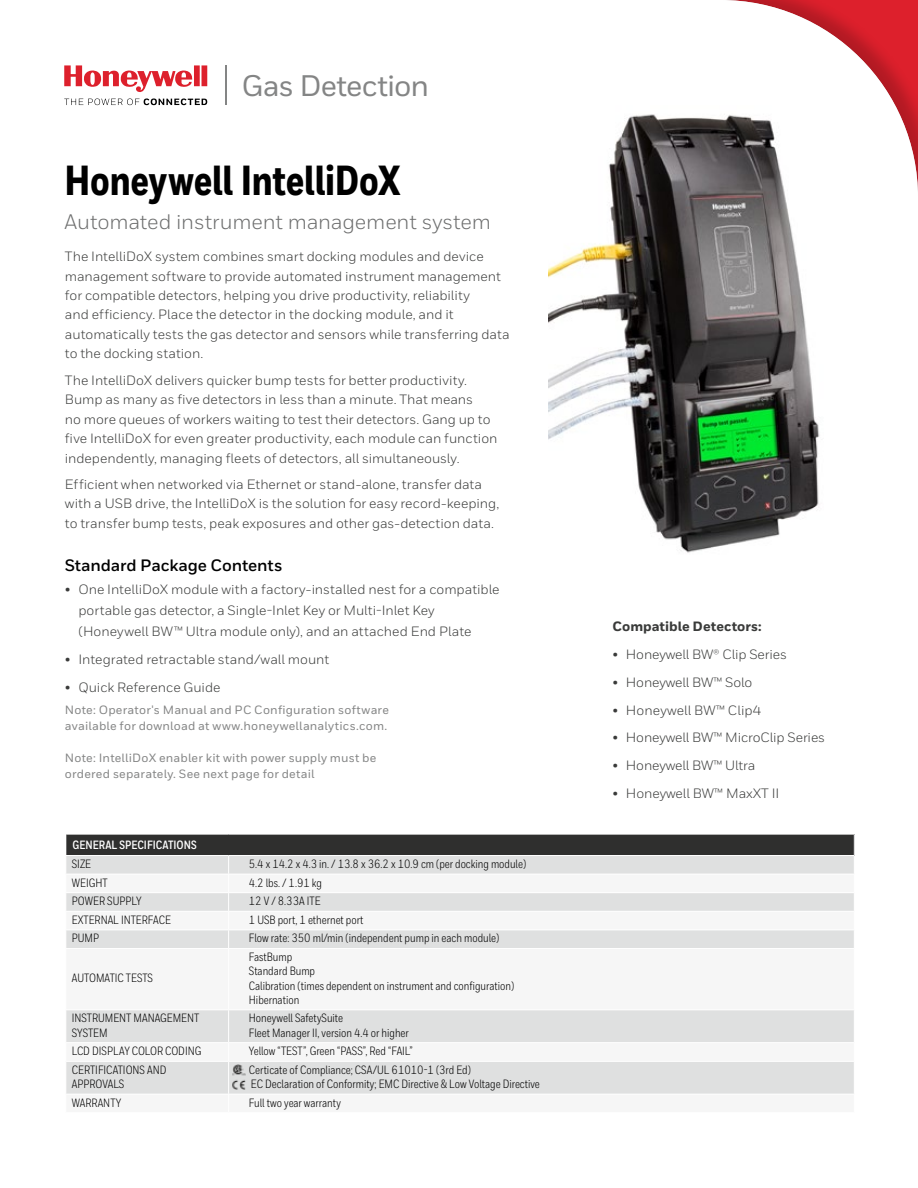
<style>
.page{position:relative;width:918px;height:1188px;background:#fff}
.page>*{position:absolute;margin:0;border:0;box-sizing:border-box;transform-origin:0 0}
.t1{font:800 42px "Honeywell Cond";letter-spacing:-.005em;color:#000}
.t2{font:500 29.7px "Honeywell Sans";letter-spacing:-.03em;color:#848585}
.t3{font:21px "Honeywell Sans";letter-spacing:-.005em;color:#6d6e6e}
.t4{font:700 16.5px "Honeywell Sans";letter-spacing:-.01em;color:#000}
.t5{font:13.5px/19.5px "Honeywell Sans";color:#3a3b3a}
.t6{font:800 13.5px "Honeywell Sans";color:#3a3b3a}
.t7{font:13.5px "Honeywell Sans Web";letter-spacing:-.005em;color:#3a3b3a}
.t8{font:12px/14.2px "Honeywell Cond";color:#000}
.t9{font:500 12px/15.8px "Honeywell Sans";letter-spacing:.015em;color:#848585}
.t10{font:700 12px "Honeywell Cond";color:#fff}
.s1{font-family:"Honeywell Sans"}
</style>
<div class="page">
<svg style="left:64px;top:65px;width:143px;height:27px"></svg>
<svg style="left:64px;top:98px;width:143px;height:7px"></svg>
<hr style="left:225px;top:65px;width:2px;height:40px;background:#848585">
<img style="left:549px;top:114px;width:271px;height:439px">
<div style="left:66px;top:834px;width:788px;height:21px;background:#2f2f2e"></div>
<div style="left:66px;top:856px;width:788px;height:18px;background:#dfe0e0"></div>
<svg style="left:66px;top:893px;width:788px;height:201px"></svg>
<hr style="left:65px;top:911px;width:164px;height:1px;background:#fff">
<hr style="left:229px;top:911px;width:626px;height:1px;background:#fff">
<hr style="left:65px;top:930px;width:164px;height:1px;background:#fff">
<hr style="left:229px;top:930px;width:626px;height:1px;background:#fff">
<svg style="left:228px;top:856px;width:1px;height:92px"></svg>
<svg style="left:854px;top:835px;width:1px;height:20px"></svg>
<hr style="left:65px;top:948px;width:164px;height:1px;background:#fff">
<hr style="left:229px;top:948px;width:626px;height:1px;background:#fff">
<hr style="left:228px;top:949px;width:1px;height:60px;background:#fff">
<hr style="left:65px;top:1009px;width:164px;height:1px;background:#fff">
<hr style="left:229px;top:1009px;width:626px;height:1px;background:#fff">
<hr style="left:228px;top:1010px;width:1px;height:32px;background:#fff">
<hr style="left:65px;top:1042px;width:164px;height:1px;background:#fff">
<hr style="left:229px;top:1042px;width:626px;height:1px;background:#fff">
<svg style="left:228px;top:1043px;width:1px;height:18px"></svg>
<hr style="left:65px;top:1061px;width:164px;height:1px;background:#fff">
<hr style="left:229px;top:1061px;width:626px;height:1px;background:#fff">
<hr style="left:228px;top:1062px;width:1px;height:32px;background:#fff">
<hr style="left:65px;top:834px;width:164px;height:1px;background:#fff">
<hr style="left:229px;top:834px;width:626px;height:1px;background:#fff">
<img style="left:230px;top:1063px;width:15px;height:27px">
<h2 class="t2" style="left:242px;top:68px;width:189px">Gas Detection</h2>
<h1 class="t1" style="left:65px;top:155px;width:338px">Honeywell IntelliDoX</h1>
<h3 class="t3" style="left:65px;top:209px;width:428px">Automated instrument management system</h3>
<p class="t5" style="left:65px;top:247px;width:446px">The IntelliDoX system combines smart docking modules and device management software to provide automated instrument management for compatible detectors, helping you drive productivity, reliability<br>and efficiency. Place the detector in the docking module, and it automatically tests the gas detector and sensors while transferring data to the docking station.</p>
<p class="t5" style="left:65px;top:370px;width:434px">The IntelliDoX delivers quicker bump tests for better productivity.<br>Bump as many as five detectors in less than a minute. That means<br>no more queues of workers waiting to test their detectors. Gang up to five IntelliDoX for even greater productivity, each module can function independently, managing fleets of detectors, all simultaneously.</p>
<p class="t5" style="left:65px;top:475px;width:436px">Efficient when networked via Ethernet or stand-alone, transfer data with a USB drive, the IntelliDoX is the solution for easy record-keeping, to transfer bump tests, peak exposures and other gas-detection data.</p>
<p class="t4" style="left:65px;top:555px;width:219px">Standard Package Contents</p>
<p class="t5" style="left:78px;top:579px;width:423px;line-height:21px;text-indent:-14px">• One IntelliDoX module with a factory-installed nest for a compatible portable gas detector, a Single-Inlet Key or Multi-Inlet Key (Honeywell BW™ Ultra module only), and an attached End Plate</p>
<p class="t5" style="left:65px;top:650px;width:266px">• Integrated retractable stand/wall mount</p>
<p class="t5" style="left:65px;top:678px;width:157px">• Quick Reference Guide</p>
<p class="t9" style="left:65px;top:703px;width:326px">Note: Operator's Manual and PC Configuration software available for download at www.honeywellanalytics.com.</p>
<p class="t9" style="left:65px;top:750px;width:313px">Note: IntelliDoX enabler kit with power supply must be ordered separately. See next page for detail</p>
<p class="t10" style="left:73px;top:838px;width:126px">GENERAL SPECIFICATIONS</p>
<p class="t8" style="left:72px;top:857px;width:21px">SIZE</p>
<p class="t8" style="left:249px;top:857px;width:279px">5.4 x 14.2 x 4.3 in. / 13.8 x 36.2 x 10.9 cm (per docking module)</p>
<p class="t8" style="left:72px;top:875px;width:37px">WEIGHT</p>
<p class="t8" style="left:249px;top:875px;width:75px">4.2 lbs. / 1.91 kg</p>
<p class="t8" style="left:72px;top:894px;width:71px">POWER SUPPLY</p>
<p class="t8" style="left:249px;top:894px;width:73px">12 V / 8.33A ITE</p>
<p class="t8" style="left:72px;top:913px;width:101px">EXTERNAL INTERFACE</p>
<p class="t8" style="left:249px;top:913px;width:116px">1 USB port, 1 ethernet port</p>
<p class="t8" style="left:72px;top:931px;width:29px">PUMP</p>
<p class="t8" style="left:249px;top:931px;width:252px">Flow rate: 350 ml/min (independent pump in each module)</p>
<p class="t8" style="left:72px;top:971px;width:83px">AUTOMATIC TESTS</p>
<p class="t8" style="left:249px;top:950px;width:267px">FastBump<br>Standard Bump<br>Calibration (times dependent on instrument and configuration)<br>Hibernation</p>
<p class="t8" style="left:72px;top:1011px;width:129px">INSTRUMENT MANAGEMENT<br>SYSTEM</p>
<p class="t8" style="left:249px;top:1011px;width:162px">Honeywell SafetySuite<br>Fleet Manager II, version 4.4 or higher</p>
<p class="t8" style="left:72px;top:1044px;width:131px">LCD DISPLAY COLOR CODING</p>
<p class="t8" style="left:249px;top:1044px;width:165px">Yellow “TEST”, Green “PASS”, Red “FAIL”</p>
<p class="t8" style="left:72px;top:1063px;width:96px">CERTIFICATIONS AND<br>APPROVALS</p>
<p class="t8" style="left:249px;top:1063px;width:293px">Certicate of Compliance; CSA/UL 61010-1 (3rd Ed)<br>EC Declaration of Conformity; EMC Directive &amp; Low Voltage Directive</p>
<p class="t8" style="left:72px;top:1095px;width:51px">WARRANTY</p>
<p class="t8" style="left:249px;top:1095px;width:93px">Full two year warranty</p>
<p class="t6" style="left:612px;top:618px;width:151px">Compatible Detectors:</p>
<p class="t5" style="left:612px;top:645px;width:176px">• Honeywell BW® Clip Series</p>
<p class="t5" style="left:612px;top:673px;width:142px">• Honeywell BW™ Solo</p>
<p class="t5" style="left:612px;top:700px;width:150px">• Honeywell BW™ Clip4</p>
<p class="t5" style="left:612px;top:728px;width:214px">• Honeywell BW™ MicroClip Series</p>
<p class="t5" style="left:612px;top:756px;width:145px">• Honeywell BW™ Ultra</p>
<p class="t7" style="left:612px;top:786px;width:169px"><span class="s1">•</span> Honeywell BW™ MaxXT II</p>
</div>
